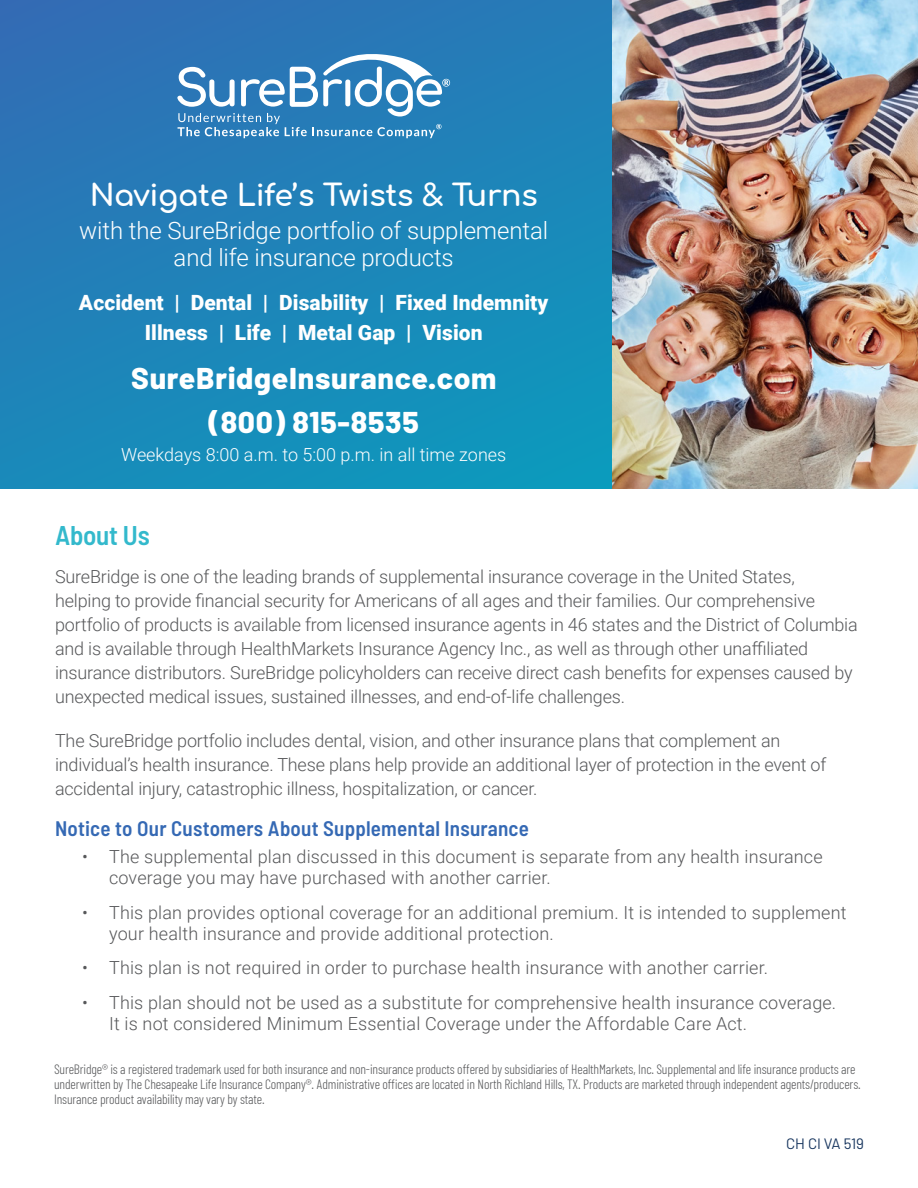
<style>
.page{position:relative;width:918px;height:1188px;background:#fff}
.page>*{position:absolute;margin:0;border:0;box-sizing:border-box;transform-origin:0 0}
.t1{font:800 30px "Barlow";letter-spacing:.025em;color:#fff}
.t2{font:700 30px "Comfortaa";letter-spacing:-.01em;color:#fff}
.t3{font:600 semi-condensed 27px "Barlow";letter-spacing:-.01em;color:#33b9cc}
.t4{font:300 24px/27px "Roboto";letter-spacing:-.005em;color:#fff;text-align:center}
.t5{font:900 21px/30px "Roboto";letter-spacing:.005em;color:#fff;text-align:center}
.t6{font:600 semi-condensed 21px "Barlow";letter-spacing:.01em;color:#3569b4}
.t7{font:300 18px/24px "Roboto";letter-spacing:-.01em;color:#57585a}
.t8{font:300 18px/21px "Roboto";letter-spacing:.01em;color:#57585a}
.t9{font:300 18px "Roboto";color:#fff}
.t10{font:15px "Barlow";color:#17355e}
.t11{font:300 13.5px/15px "Barlow Condensed";letter-spacing:-.01em;color:#57585a}
</style>
<div class="page">
<div style="left:0;top:0;width:613px;height:488px;background:linear-gradient(to bottom,#2c73b6,#1293bb)"></div>
<img style="left:613px;top:0;width:305px;height:488px">
<svg style="left:177px;top:52px;width:273px;height:86px"></svg>
<p class="t2" style="left:90px;top:167px;width:450px">Navigate Life’s Twists &amp; Turns</p>
<p class="t4" style="left:79px;top:217px;width:470px">with the SureBridge portfolio of supplemental and life insurance products</p>
<p class="t5" style="left:79px;top:287px;width:471px">Accident | Dental | Disability | Fixed Indemnity<br>Illness | Life | Metal Gap | Vision</p>
<p class="t1" style="left:131px;top:360px;width:367px">SureBridgeInsurance.com</p>
<p class="t1" style="left:209px;top:403px;width:212px">(800) 815-8535</p>
<p class="t9" style="left:121px;top:442px;width:387px">Weekdays 8:00 a.m. to 5:00 p.m. in all time zones</p>
<p class="t3" style="left:55px;top:519px;width:96px">About Us</p>
<p class="t7" style="left:55px;top:564px;width:804px">SureBridge is one of the leading brands of supplemental insurance coverage in the United States,<br>helping to provide financial security for Americans of all ages and their families. Our comprehensive portfolio of products is available from licensed insurance agents in 46 states and the District of Columbia and is available through HealthMarkets Insurance Agency Inc., as well as through other unaffiliated insurance distributors. SureBridge policyholders can receive direct cash benefits for expenses caused by unexpected medical issues, sustained illnesses, and end-of-life challenges.</p>
<p class="t7" style="left:55px;top:728px;width:773px">The SureBridge portfolio includes dental, vision, and other insurance plans that complement an individual’s health insurance. These plans help provide an additional layer of protection in the event of accidental injury, catastrophic illness, hospitalization, or cancer.</p>
<p class="t6" style="left:55px;top:815px;width:475px">Notice to Our Customers About Supplemental Insurance</p>
<p class="t8" style="left:109px;top:846px;width:715px;text-indent:-27px">• The supplemental plan discussed in this document is separate from any health insurance coverage you may have purchased with another carrier.</p>
<p class="t8" style="left:109px;top:901px;width:739px;text-indent:-27px">• This plan provides optional coverage for an additional premium. It is intended to supplement your health insurance and provide additional protection.</p>
<p class="t8" style="left:82px;top:957px;width:688px">• This plan is not required in order to purchase health insurance with another carrier.</p>
<p class="t8" style="left:109px;top:991px;width:729px;text-indent:-27px">• This plan should not be used as a substitute for comprehensive health insurance coverage.<br>It is not considered Minimum Essential Coverage under the Affordable Care Act.</p>
<p class="t11" style="left:54px;top:1061px;width:808px">SureBridge® is a registered trademark used for both insurance and non-insurance products offered by subsidiaries of HealthMarkets, Inc. Supplemental and life insurance products are underwritten by The Chesapeake Life Insurance Company®. Administrative offices are located in North Richland Hills, TX. Products are marketed through independent agents/producers.<br>Insurance product availability may vary by state.</p>
<p class="t10" style="left:786px;top:1135px;width:79px">CH CI VA 519</p>
</div>
